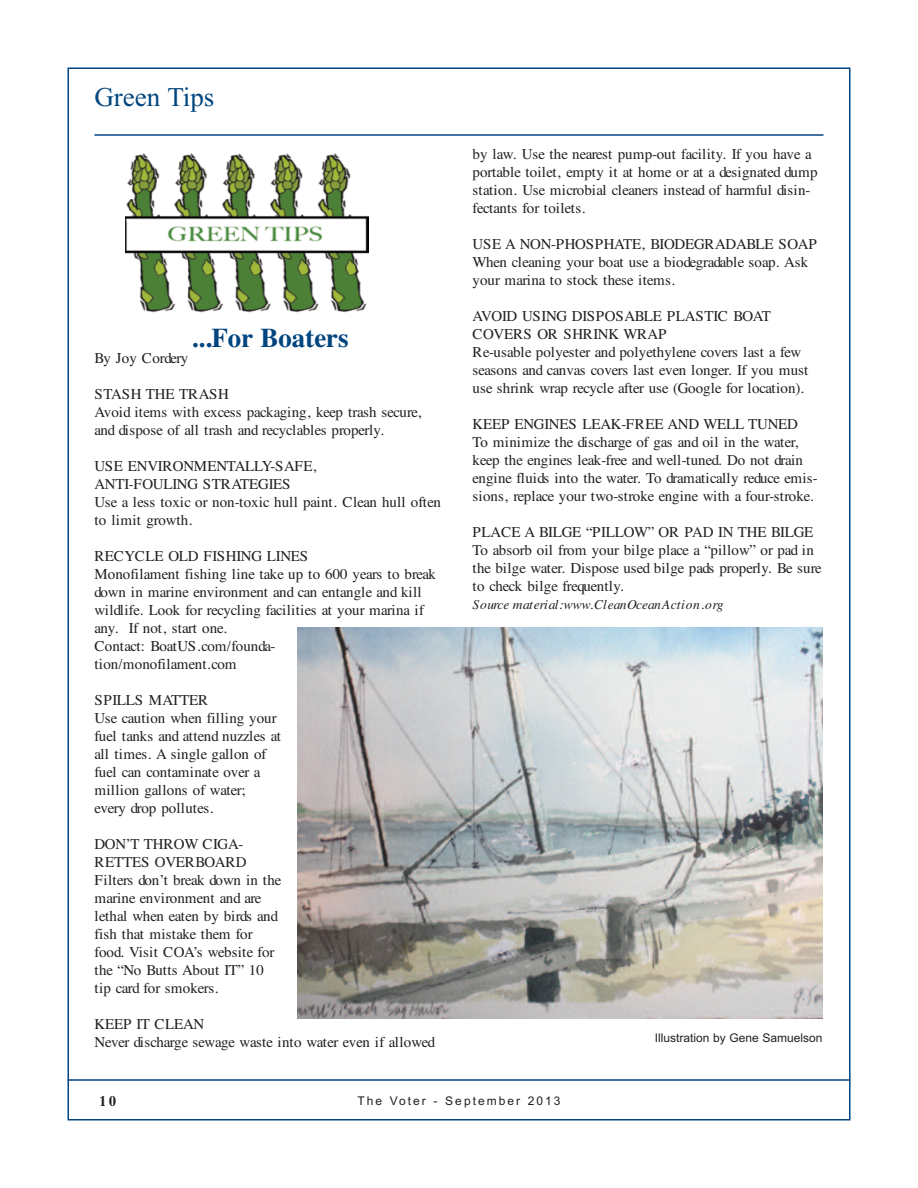
<style>
.page{position:relative;width:918px;height:1188px;background:#fff}
.page>*{position:absolute;margin:0;border:0;box-sizing:border-box;transform-origin:0 0}
.t1{font:700 27px "Times";color:#01457f}
.t2{font:27px "Times New Roman";color:#01457f}
.t3{font:15px/18px "Times";color:#231f20}
.t4{font:15px "Times";letter-spacing:-.035em;color:#231f20}
.t5{font:700 15px "Times New Roman";color:#231f20}
.t6{font:italic 13.5px "Times";color:#231f20}
.t7{font:12px "Arial";color:#231f20}
.t8{font:12px "Arial";letter-spacing:.165em;color:#231f20}
</style>
<div class="page">
<hr style="left:68px;top:1079px;width:782px;height:2px;background:#01457f">
<hr style="left:94px;top:134px;width:730px;height:2px;background:#01457f">
<img style="left:126px;top:153px;width:243px;height:160px">
<img style="left:297px;top:628px;width:525px;height:390px">
<h1 class="t2" style="left:94px;top:81px;width:121px">Green Tips</h1>
<h1 class="t1" style="left:191px;top:322px;width:159px">...For Boaters</h1>
<p class="t4" style="left:94px;top:349px;width:95px">By Joy Cordery</p>
<p class="t3" style="left:94px;top:385px;width:328px">STASH THE TRASH<br>Avoid items with excess packaging, keep trash secure, and dispose of all trash and recyclables properly.</p>
<p class="t3" style="left:94px;top:457px;width:348px">USE ENVIRONMENTALLY-SAFE,<br>ANTI-FOULING STRATEGIES<br>Use a less toxic or non-toxic hull paint. Clean hull often to limit growth.</p>
<p class="t3" style="left:94px;top:547px;width:343px">RECYCLE OLD FISHING LINES<br>Monofilament fishing line take up to 600 years to break down in marine environment and can entangle and kill wildlife. Look for recycling facilities at your marina if any. If not, start one.<br>Contact: BoatUS.com/founda-<br>tion/monofilament.com</p>
<p class="t3" style="left:94px;top:691px;width:188px">SPILLS MATTER<br>Use caution when filling your fuel tanks and attend nuzzles at all times. A single gallon of fuel can contaminate over a million gallons of water;<br>every drop pollutes.</p>
<p class="t3" style="left:94px;top:835px;width:189px">DON’T THROW CIGA-<br>RETTES OVERBOARD<br>Filters don’t break down in the marine environment and are lethal when eaten by birds and fish that mistake them for food. Visit COA’s website for the “No Butts About IT” 10 tip card for smokers.</p>
<p class="t3" style="left:95px;top:1015px;width:342px">KEEP IT CLEAN<br>Never discharge sewage waste into water even if allowed</p>
<p class="t3" style="left:473px;top:145px;width:347px">by law. Use the nearest pump-out facility. If you have a portable toilet, empty it at home or at a designated dump station. Use microbial cleaners instead of harmful disin&shy;fectants for toilets.</p>
<p class="t3" style="left:473px;top:235px;width:346px">USE A NON-PHOSPHATE, BIODEGRADABLE SOAP<br>When cleaning your boat use a biodegradable soap. Ask your marina to stock these items.</p>
<p class="t3" style="left:473px;top:307px;width:337px">AVOID USING DISPOSABLE PLASTIC BOAT COVERS OR SHRINK WRAP<br>Re-usable polyester and polyethylene covers last a few seasons and canvas covers last even longer. If you must use shrink wrap recycle after use (Google for location).</p>
<p class="t3" style="left:473px;top:415px;width:347px">KEEP ENGINES LEAK-FREE AND WELL TUNED<br>To minimize the discharge of gas and oil in the water, keep the engines leak-free and well-tuned. Do not drain engine fluids into the water. To dramatically reduce emis&shy;sions, replace your two-stroke engine with a four-stroke.</p>
<p class="t3" style="left:473px;top:523px;width:351px">PLACE A BILGE “PILLOW” OR PAD IN THE BILGE To absorb oil from your bilge place a “pillow” or pad in the bilge water. Dispose used bilge pads properly. Be sure to check bilge frequently.</p>
<p class="t6" style="left:473px;top:596px;width:253px">Source material:www.CleanOceanAction.org</p>
<p class="t7" style="left:655px;top:1031px;width:169px">Illustration by Gene Samuelson</p>
<p class="t5" style="left:99px;top:1092px;width:19px">10</p>
<p class="t8" style="left:358px;top:1094px;width:204px">The Voter - September 2013</p>
</div>
